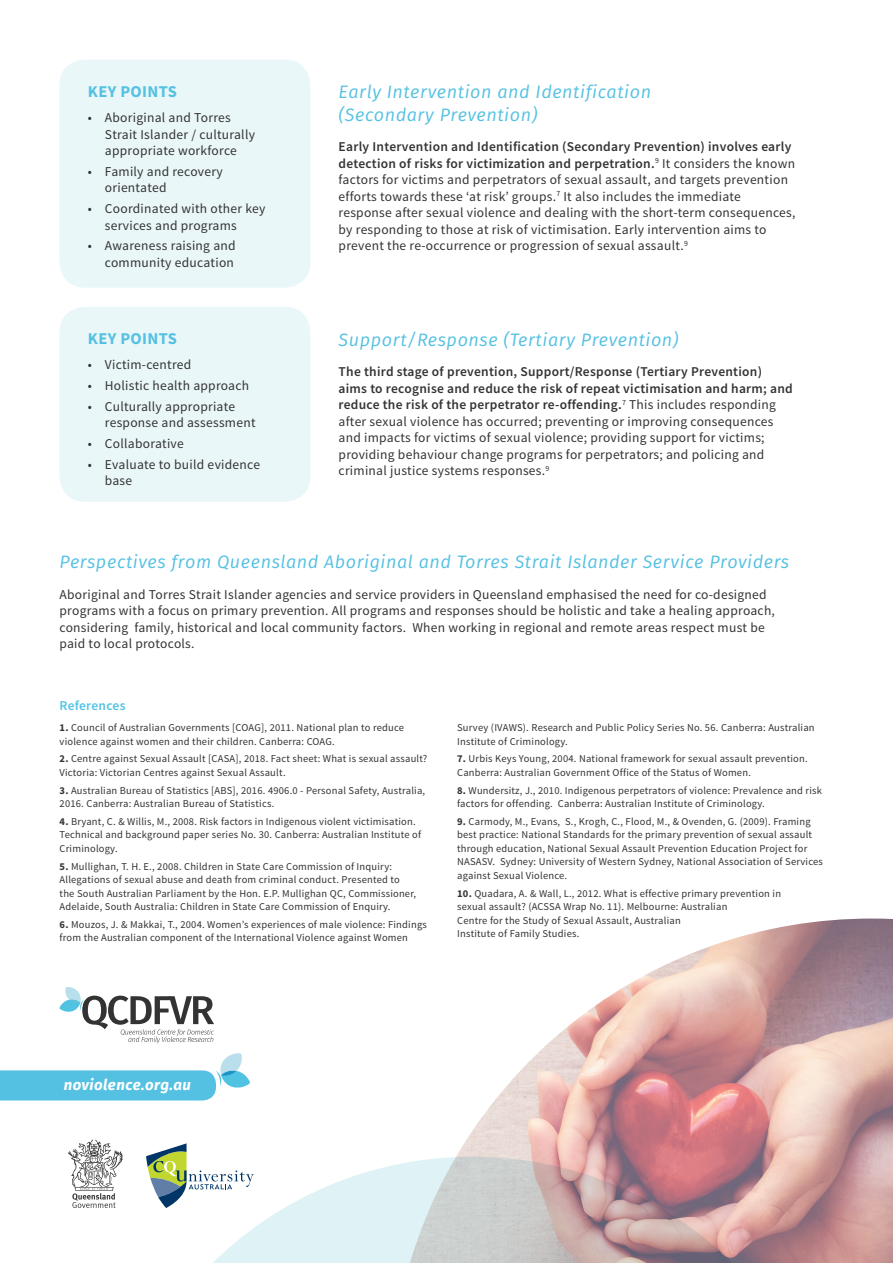
<style>
.page{position:relative;width:893px;height:1263px;background:#fff}
.page>*{position:absolute;margin:0;border:0;box-sizing:border-box;transform-origin:0 0}
.t1{font:italic 18px/22.5px "Fira Sans";letter-spacing:.03em;color:#55c1e2}
.t2{font:700 16.5px "Source Sans Pro";letter-spacing:.02em;color:#55c1e2}
.t3{font:italic 700 15px "Fira Sans";letter-spacing:.03em;color:#fff}
.t4{font:13.5px/16.5px "Source Sans Pro";letter-spacing:.02em;color:#333}
.t5{font:600 13.5px "Source Sans Pro";letter-spacing:.015em;color:#50c3e3}
.t6{font:10.5px/13.5px "Source Sans Pro";letter-spacing:.02em;color:#333}
.s1{font-weight:600}
.s2{font-weight:700}
</style>
<div class="page">
<svg style="left:0;top:1053px;width:250px;height:47px"></svg>
<svg style="left:59px;top:987px;width:155px;height:56px"></svg>
<img style="left:456px;top:918px;width:437px;height:345px">
<svg style="left:68px;top:1139px;width:55px;height:69px"></svg>
<svg style="left:146px;top:1143px;width:41px;height:14px"></svg>
<svg style="left:101px;top:1157px;width:743px;height:106px"></svg>
<div style="left:60px;top:60px;width:250px;height:228px;background:#eaf7f9;border-radius:26px"></div>
<div style="left:60px;top:307px;width:250px;height:195px;background:#eaf7f9;border-radius:26px"></div>
<p class="t2" style="left:88px;top:81px;width:91px">KEY POINTS</p>
<p class="t4" style="left:105px;top:110px;width:152px;text-indent:-17px">• Aboriginal and Torres<br>Strait Islander / culturally appropriate workforce</p>
<p class="t4" style="left:105px;top:163px;width:120px;text-indent:-17px">• Family and recovery orientated</p>
<p class="t4" style="left:105px;top:201px;width:162px;text-indent:-17px">• Coordinated with other key services and programs</p>
<p class="t4" style="left:88px;top:238px;width:149px;text-align:right">• Awareness raising and community education</p>
<p class="t2" style="left:88px;top:328px;width:91px">KEY POINTS</p>
<p class="t4" style="left:88px;top:357px;width:105px">• Victim-centred</p>
<p class="t4" style="left:88px;top:378px;width:163px">• Holistic health approach</p>
<p class="t4" style="left:105px;top:398px;width:152px;text-indent:-17px">• Culturally appropriate response and assessment</p>
<p class="t4" style="left:88px;top:436px;width:97px">• Collaborative</p>
<p class="t4" style="left:105px;top:456px;width:157px;text-indent:-17px">• Evaluate to build evidence base</p>
<p class="t1" style="left:339px;top:81px;width:314px">Early Intervention and Identification (Secondary Prevention)</p>
<p class="t4" style="left:339px;top:139px;width:458px"><span class="s1">Early Intervention and Identification (Secondary Prevention) involves early detection of risks for victimization and perpetration.</span><sup>9</sup> It considers the known factors for victims and perpetrators of sexual assault, and targets prevention efforts towards these ‘at risk’ groups.<sup>7</sup> It also includes the immediate response after sexual violence and dealing with the short-term consequences, by responding to those at risk of victimisation. Early intervention aims to prevent the re-occurrence or progression of sexual assault.<sup>9</sup></p>
<p class="t1" style="left:339px;top:328px;width:342px">Support/Response (Tertiary Prevention)</p>
<p class="t4" style="left:339px;top:364px;width:456px"><span class="s1">The third stage of prevention, Support/Response (Tertiary Prevention) aims to recognise and reduce the risk of repeat victimisation and harm; and reduce the risk of the perpetrator re-offending.</span><sup>7</sup> This includes responding after sexual violence has occurred; preventing or improving consequences and impacts for victims of sexual violence; providing support for victims; providing behaviour change programs for perpetrators; and policing and criminal justice systems responses.<sup>9</sup></p>
<p class="t1" style="left:60px;top:550px;width:731px">Perspectives from Queensland Aboriginal and Torres Strait Islander Service Providers</p>
<p class="t4" style="left:60px;top:586px;width:717px">Aboriginal and Torres Strait Islander agencies and service providers in Queensland emphasised the need for co-designed programs with a focus on primary prevention. All programs and responses should be holistic and take a healing approach, considering family, historical and local community factors. When working in regional and remote areas respect must be paid to local protocols.</p>
<p class="t5" style="left:60px;top:697px;width:67px">References</p>
<p class="t6" style="left:60px;top:721px;width:346px"><span class="s2">1.</span> Council of Australian Governments [COAG], 2011. National plan to reduce violence against women and their children. Canberra: COAG.</p>
<p class="t6" style="left:60px;top:752px;width:369px"><span class="s2">2.</span> Centre against Sexual Assault [CASA], 2018. Fact sheet: What is sexual assault?<br>Victoria: Victorian Centres against Sexual Assault.</p>
<p class="t6" style="left:60px;top:784px;width:367px"><span class="s2">3.</span> Australian Bureau of Statistics [ABS], 2016. 4906.0 - Personal Safety, Australia,<br>2016. Canberra: Australian Bureau of Statistics.</p>
<p class="t6" style="left:60px;top:815px;width:363px"><span class="s2">4.</span> Bryant, C. &amp; Willis, M., 2008. Risk factors in Indigenous violent victimisation.<br>Technical and background paper series No. 30. Canberra: Australian Institute of<br>Criminology.</p>
<p class="t6" style="left:60px;top:860px;width:358px"><span class="s2">5.</span> Mullighan, T. H. E., 2008. Children in State Care Commission of Inquiry:<br>Allegations of sexual abuse and death from criminal conduct. Presented to the South Australian Parliament by the Hon. E.P. Mullighan QC, Commissioner, Adelaide, South Australia: Children in State Care Commission of Enquiry.</p>
<p class="t6" style="left:60px;top:918px;width:369px"><span class="s2">6.</span> Mouzos, J. &amp; Makkai, T., 2004. Women’s experiences of male violence: Findings from the Australian component of the International Violence against Women</p>
<p class="t6" style="left:457px;top:721px;width:359px">Survey (IVAWS). Research and Public Policy Series No. 56. Canberra: Australian<br>Institute of Criminology.</p>
<p class="t6" style="left:457px;top:752px;width:352px"><span class="s2">7.</span> Urbis Keys Young, 2004. National framework for sexual assault prevention.<br>Canberra: Australian Government Office of the Status of Women.</p>
<p class="t6" style="left:457px;top:784px;width:366px"><span class="s2">8.</span> Wundersitz, J., 2010. Indigenous perpetrators of violence: Prevalence and risk factors for offending. Canberra: Australian Institute of Criminology.</p>
<p class="t6" style="left:457px;top:815px;width:367px"><span class="s2">9.</span> Carmody, M., Evans, S., Krogh, C., Flood, M., &amp; Ovenden, G. (2009). Framing best practice: National Standards for the primary prevention of sexual assault through education, National Sexual Assault Prevention Education Project for NASASV. Sydney: University of Western Sydney, National Association of Services against Sexual Violence.</p>
<p class="t6" style="left:457px;top:887px;width:325px"><span class="s2">10.</span> Quadara, A. &amp; Wall, L., 2012. What is effective primary prevention in sexual assault? (ACSSA Wrap No. 11). Melbourne: Australian<br>Centre for the Study of Sexual Assault, Australian<br>Institute of Family Studies.</p>
<p class="t3" style="left:64px;top:1074px;width:129px">noviolence.org.au</p>
</div>
